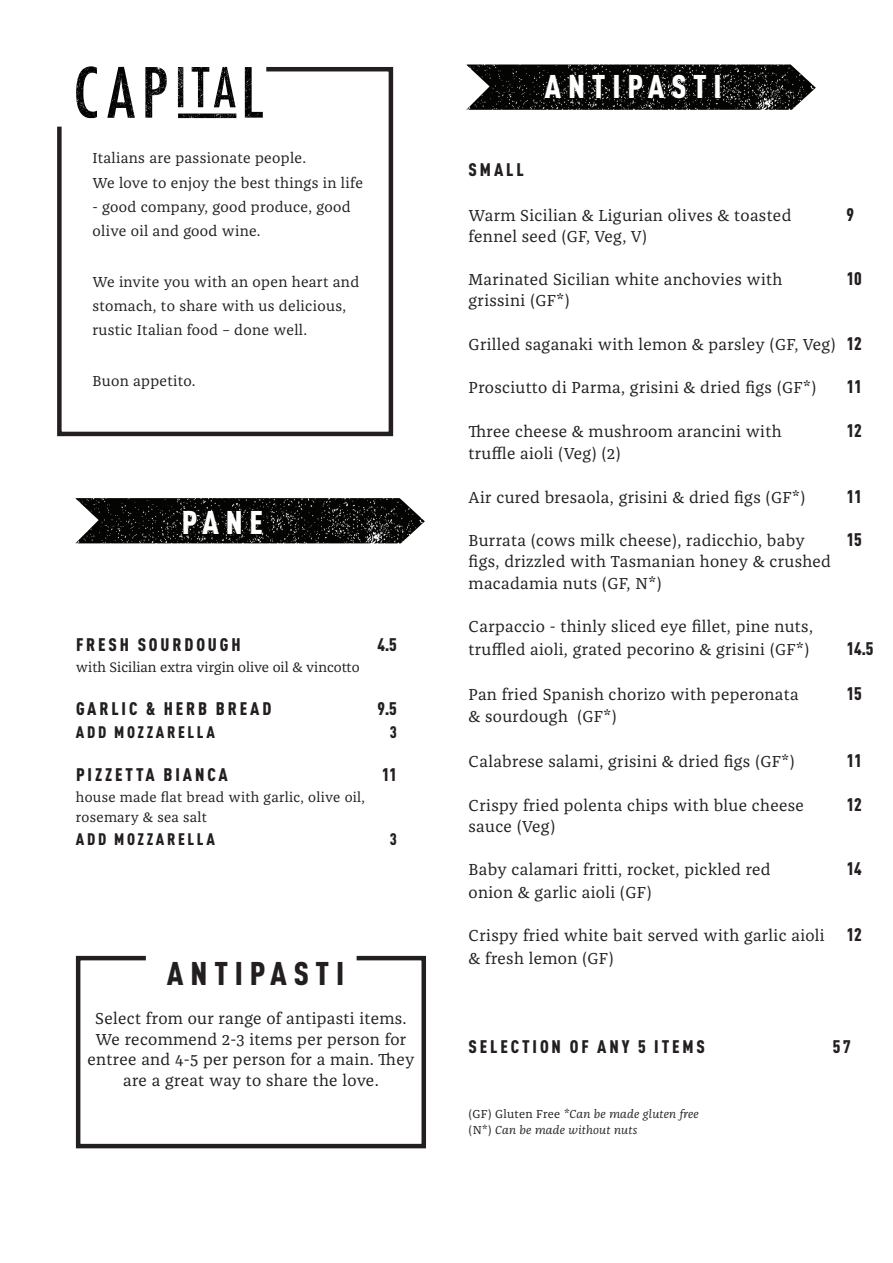
<style>
.page{position:relative;width:893px;height:1263px;background:#fff}
.page>*{position:absolute;margin:0;border:0;box-sizing:border-box;transform-origin:0 0}
.t1{font:900 condensed 32.4px "DIN Pro";letter-spacing:.21em;color:#fff}
.Heading_Kids{font:900 condensed 32.4px "DIN Pro";letter-spacing:.21em;color:#231f20}
.Headings{font:900 condensed 18px "DIN Pro";letter-spacing:.16em;color:#231f20}
.Anti_Descriptions{font:900 condensed 18px "DIN Pro";color:#231f20}
.Anti_Descriptions-2{font:16.5px/19.5px "Franziska Pro";letter-spacing:.02em;color:#231f20;text-align:center}
.Headings-2{font:900 condensed 16.5px "DIN Pro";letter-spacing:.16em;color:#231f20}
.Text{font:15px/24px "Franziska Pro";letter-spacing:.02em;color:#231f20}
.Descriptions{font:14.25px/19.5px "Franziska Pro";letter-spacing:.02em;color:#231f20}
.Headings-3{font:14.25px "Franziska Pro";color:#231f20}
.Text_2{font:italic 12px "Franziska Pro";letter-spacing:.02em;color:#231f20}
.s1{font-family:"DIN Pro";font-weight:900;font-stretch:condensed;font-size:18px}
.s2{font-style:normal}
</style>
<div class="page">
<img style="left:76px;top:498px;width:349px;height:45px">
<img style="left:467px;top:64px;width:349px;height:46px">
<svg style="left:75px;top:955px;width:351px;height:194px"></svg>
<svg style="left:57px;top:66px;width:337px;height:371px"></svg>
<p class="Text" style="left:93px;top:146px;width:215px">Italians are passionate people.</p>
<p class="Text" style="left:93px;top:171px;width:272px">We love to enjoy the best things in life</p>
<p class="Text" style="left:93px;top:195px;width:260px">- good company, good produce, good olive oil and good wine.</p>
<p class="Text" style="left:93px;top:270px;width:268px">We invite you with an open heart and stomach, to share with us delicious, rustic Italian food – done well.</p>
<p class="Text" style="left:93px;top:369px;width:105px">Buon appetito.</p>
<p class="t1" style="left:182px;top:498px;width:83px">PANE</p>
<p class="Headings" style="left:76px;top:631px;width:166px">FRESH SOURDOUGH</p>
<p class="Headings" style="left:378px;top:631px;width:21px">4.5</p>
<p class="Headings-3" style="left:76px;top:658px;width:285px">with Sicilian extra virgin olive oil &amp; vincotto</p>
<p class="Headings" style="left:76px;top:695px;width:197px">GARLIC &amp; HERB BREAD</p>
<p class="Headings" style="left:378px;top:695px;width:21px">9.5</p>
<p class="Headings-2" style="left:76px;top:719px;width:141px">ADD MOZZARELLA</p>
<p class="Headings-2" style="left:390px;top:719px;width:8px">3</p>
<p class="Headings" style="left:76px;top:761px;width:153px">PIZZETTA BIANCA</p>
<p class="Headings" style="left:382px;top:761px;width:17px">11</p>
<p class="Descriptions" style="left:76px;top:788px;width:291px">house made flat bread with garlic, olive oil, rosemary &amp; sea salt</p>
<p class="Headings-2" style="left:76px;top:826px;width:141px">ADD MOZZARELLA</p>
<p class="Headings-2" style="left:390px;top:826px;width:8px">3</p>
<p class="Heading_Kids" style="left:167px;top:949px;width:179px">ANTIPASTI</p>
<p class="Anti_Descriptions-2" style="left:95px;top:1009px;width:313px">Select from our range of antipasti items.</p>
<p class="Anti_Descriptions-2" style="left:88px;top:1030px;width:328px">We recommend 2-3 items per person for entree and 4-5 per person for a main. They</p>
<p class="Anti_Descriptions-2" style="left:123px;top:1070px;width:257px">are a great way to share the love.</p>
<p class="t1" style="left:545px;top:62px;width:179px">ANTIPASTI</p>
<p class="Headings" style="left:469px;top:156px;width:57px">SMALL</p>
<p class="Anti_Descriptions-2" style="left:469px;top:206px;width:324px">Warm Sicilian &amp; Ligurian olives &amp; toasted</p>
<p class="Anti_Descriptions" style="left:847px;top:201px;width:9px">9</p>
<p class="Anti_Descriptions-2" style="left:469px;top:227px;width:180px">fennel seed (GF, Veg, V)</p>
<p class="Anti_Descriptions-2" style="left:469px;top:270px;width:315px">Marinated Sicilian white anchovies with</p>
<p class="Anti_Descriptions" style="left:847px;top:265px;width:17px">10</p>
<p class="Anti_Descriptions-2" style="left:469px;top:291px;width:103px">grissini (GF*)</p>
<p class="Anti_Descriptions-2" style="left:469px;top:335px;width:395px">Grilled saganaki with lemon &amp; parsley (GF, Veg) <span class="s1">12</span></p>
<p class="Anti_Descriptions-2" style="left:469px;top:378px;width:350px">Prosciutto di Parma, grisini &amp; dried figs (GF*)</p>
<p class="Anti_Descriptions" style="left:847px;top:373px;width:17px">11</p>
<p class="Anti_Descriptions-2" style="left:469px;top:422px;width:314px">Three cheese &amp; mushroom arancini with</p>
<p class="Anti_Descriptions" style="left:847px;top:417px;width:17px">12</p>
<p class="Anti_Descriptions-2" style="left:469px;top:444px;width:154px">truffle aioli (Veg) (2)</p>
<p class="Anti_Descriptions-2" style="left:469px;top:488px;width:338px">Air cured bresaola, grisini &amp; dried figs (GF*)</p>
<p class="Anti_Descriptions" style="left:847px;top:483px;width:17px">11</p>
<p class="Anti_Descriptions-2" style="left:469px;top:531px;width:338px">Burrata (cows milk cheese), radicchio, baby</p>
<p class="Anti_Descriptions" style="left:847px;top:526px;width:17px">15</p>
<p class="Anti_Descriptions-2" style="left:469px;top:551px;width:364px;line-height:21px;text-align:left">figs, drizzled with Tasmanian honey &amp; crushed macadamia nuts (GF, N*)</p>
<p class="Anti_Descriptions-2" style="left:469px;top:617px;width:346px">Carpaccio - thinly sliced eye fillet, pine nuts,</p>
<p class="Anti_Descriptions-2" style="left:469px;top:639px;width:343px">truffled aioli, grated pecorino &amp; grisini (GF*)</p>
<p class="Anti_Descriptions" style="left:847px;top:634px;width:28px">14.5</p>
<p class="Anti_Descriptions-2" style="left:469px;top:684px;width:332px">Pan fried Spanish chorizo with peperonata</p>
<p class="Anti_Descriptions" style="left:847px;top:679px;width:17px">15</p>
<p class="Anti_Descriptions-2" style="left:469px;top:707px;width:150px">&amp; sourdough (GF*)</p>
<p class="Anti_Descriptions-2" style="left:469px;top:752px;width:328px">Calabrese salami, grisini &amp; dried figs (GF*)</p>
<p class="Anti_Descriptions" style="left:847px;top:747px;width:17px">11</p>
<p class="Anti_Descriptions-2" style="left:469px;top:795px;width:337px">Crispy fried polenta chips with blue cheese</p>
<p class="Anti_Descriptions" style="left:847px;top:790px;width:17px">12</p>
<p class="Anti_Descriptions-2" style="left:469px;top:816px;width:88px">sauce (Veg)</p>
<p class="Anti_Descriptions-2" style="left:469px;top:860px;width:304px">Baby calamari fritti, rocket, pickled red</p>
<p class="Anti_Descriptions" style="left:847px;top:855px;width:17px">14</p>
<p class="Anti_Descriptions-2" style="left:469px;top:882px;width:185px">onion &amp; garlic aioli (GF)</p>
<p class="Anti_Descriptions-2" style="left:469px;top:926px;width:395px">Crispy fried white bait served with garlic aioli <span class="s1">12</span></p>
<p class="Anti_Descriptions-2" style="left:469px;top:948px;width:147px">&amp; fresh lemon (GF)</p>
<p class="Headings" style="left:469px;top:1033px;width:238px">SELECTION OF ANY 5 ITEMS</p>
<p class="Headings" style="left:833px;top:1033px;width:19px">57</p>
<p class="Text_2" style="left:469px;top:1106px;width:232px"><span class="s2">(GF) Gluten Free</span> *Can be made gluten free</p>
<p class="Text_2" style="left:469px;top:1123px;width:170px"><span class="s2">(N*)</span> Can be made without nuts</p>
</div>
